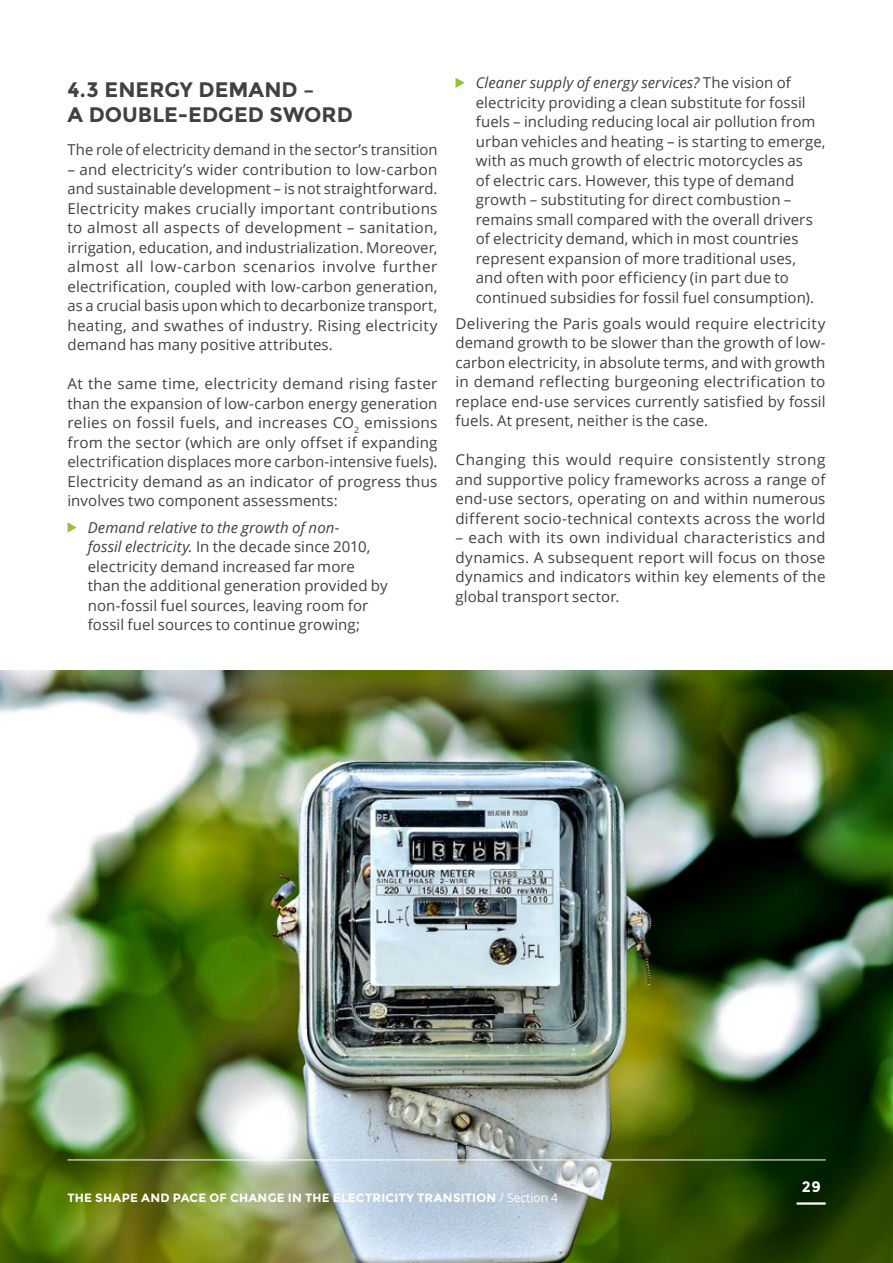
<style>
.page{position:relative;width:893px;height:1263px;background:#fff}
.page>*{position:absolute;margin:0;border:0;box-sizing:border-box;transform-origin:0 0}
.t1{font:700 21px/25.5px "Montserrat";color:#414042}
.t2{font:15px/19.5px "Open Sans";letter-spacing:.005em;color:#414042;text-align:justify}
.t3{font:700 15px "Montserrat";color:#fff}
.t4{font:700 12px "Montserrat";letter-spacing:.02em;color:#fff}
.s1{font-style:italic}
.s2{font-family:"Open Sans";font-weight:400}
</style>
<div class="page">
<svg style="left:67px;top:522px;width:10px;height:11px"></svg>
<svg style="left:455px;top:78px;width:10px;height:10px"></svg>
<img style="left:0;top:671px;width:893px;height:592px">
<hr style="left:796px;top:1202px;width:30px;height:3px;background:#fff">
<hr style="left:68px;top:1160px;width:758px;height:1px;background:#fff">
<h1 class="t1" style="left:68px;top:77px;width:287px">4.3 ENERGY DEMAND –<br>A DOUBLE-EDGED SWORD</h1>
<p class="t2" style="left:68px;top:140px;width:371px">The role of electricity demand in the sector’s transition</p>
<p class="t2" style="left:68px;top:159px;width:371px">– and electricity’s wider contribution to low-carbon and sustainable development – is not straightforward.<br>Electricity makes crucially important contributions to almost all aspects of development – sanitation, irrigation, education, and industrialization. Moreover, almost all low-carbon scenarios involve further electrification, coupled with low-carbon generation, as a crucial basis upon which to decarbonize transport, heating, and swathes of industry. Rising electricity demand has many positive attributes.</p>
<p class="t2" style="left:68px;top:374px;width:371px">At the same time, electricity demand rising faster than the expansion of low-carbon energy generation relies on fossil fuels, and increases CO<sub>2</sub> emissions from the sector (which are only offset if expanding electrification displaces more carbon-intensive fuels).<br>Electricity demand as an indicator of progress thus involves two component assessments:</p>
<p class="t2" style="left:88px;top:517px;width:302px;text-align:left"><span class="s1">Demand relative to the growth of non-<br>fossil electricity.</span> In the decade since 2010, electricity demand increased far more than the additional generation provided by non-fossil fuel sources, leaving room for fossil fuel sources to continue growing;</p>
<p class="t2" style="left:476px;top:72px;width:351px;text-align:left"><span class="s1">Cleaner supply of energy services?</span> The vision of electricity providing a clean substitute for fossil fuels – including reducing local air pollution from urban vehicles and heating – is starting to emerge, with as much growth of electric motorcycles as<br>of electric cars. However, this type of demand growth – substituting for direct combustion – remains small compared with the overall drivers of electricity demand, which in most countries represent expansion of more traditional uses, and often with poor efficiency (in part due to continued subsidies for fossil fuel consumption).</p>
<p class="t2" style="left:455px;top:313px;width:371px">Delivering the Paris goals would require electricity demand growth to be slower than the growth of low&shy;carbon electricity, in absolute terms, and with growth in demand reflecting burgeoning electrification to replace end-use services currently satisfied by fossil fuels. At present, neither is the case.</p>
<p class="t2" style="left:455px;top:450px;width:371px">Changing this would require consistently strong and supportive policy frameworks across a range of end-use sectors, operating on and within numerous different socio-technical contexts across the world</p>
<p class="t2" style="left:455px;top:528px;width:371px">– each with its own individual characteristics and dynamics. A subsequent report will focus on those dynamics and indicators within key elements of the global transport sector.</p>
<p class="t4" style="left:68px;top:1190px;width:492px">THE SHAPE AND PACE OF CHANGE IN THE ELECTRICITY TRANSITION <span class="s2">/ Section 4</span></p>
<p class="t3" style="left:802px;top:1178px;width:20px">29</p>
</div>
